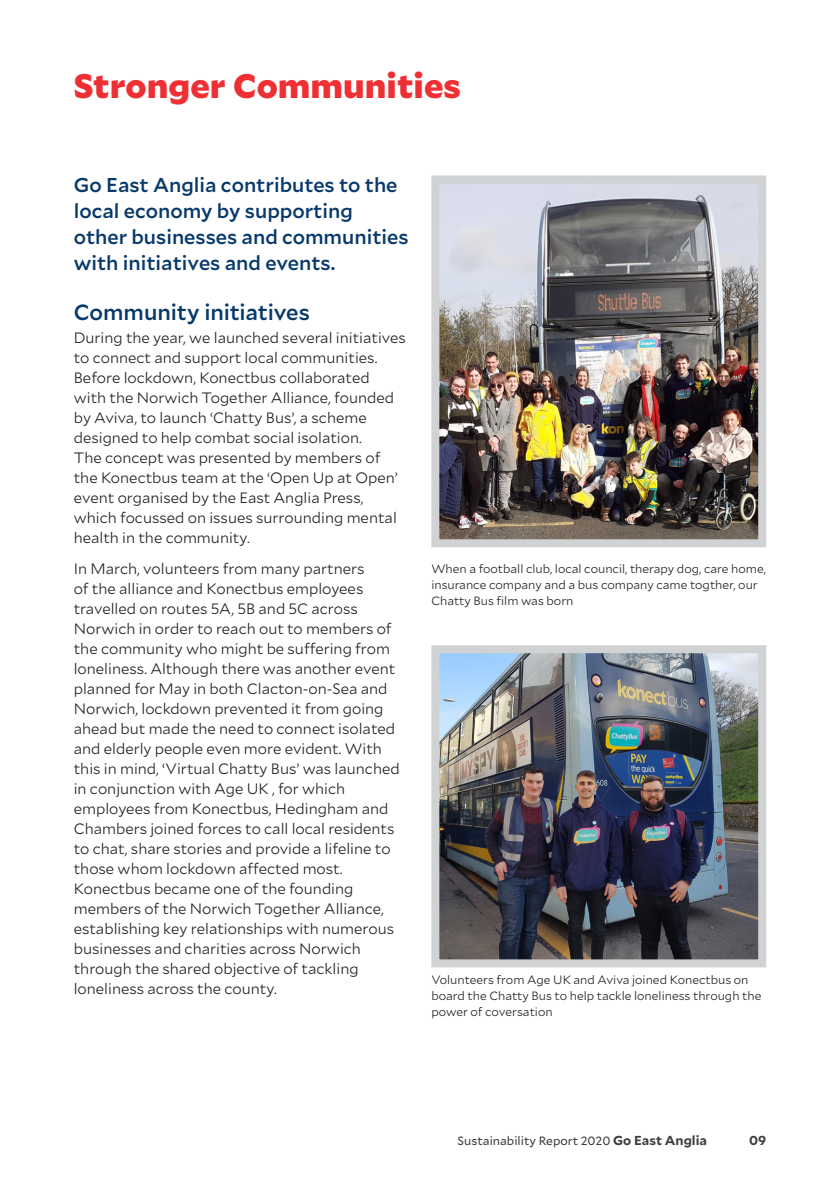
<style>
.page{position:relative;width:840px;height:1191px;background:#fff}
.page>*{position:absolute;margin:0;border:0;box-sizing:border-box;transform-origin:0 0}
.Page_heading{font:900 34px "Mallory";color:#ee3034}
.Subhead_1{font:500 22px "Mallory";letter-spacing:-.005em;color:#08396b}
.intro_text{font:500 20px/26px "Mallory";color:#08396b}
.Body_Text{font:300 15px/20px "Mallory";color:#231f20}
.t1{font:700 13px "Mallory";color:#3e3e3f}
.Small_Body_Text{font:300 12px/16px "Mallory";color:#231f20}
.t2{font:12px "Mallory";color:#3e3e3f}
.s1{font-weight:700;font-size:13px}
</style>
<div class="page">
<img style="left:440px;top:184px;width:316px;height:354px">
<div style="left:431px;top:175px;width:334px;height:372px;border:8px solid #d1d2d4"></div>
<img style="left:440px;top:654px;width:316px;height:304px">
<div style="left:431px;top:645px;width:334px;height:322px;border:8px solid #d1d2d4"></div>
<p class="Page_heading" style="left:74px;top:59px;width:388px">Stronger Communities</p>
<p class="intro_text" style="left:74px;top:171px;width:336px">Go East Anglia contributes to the local economy by supporting other businesses and communities with initiatives and events.</p>
<p class="Subhead_1" style="left:74px;top:296px;width:237px">Community initiatives</p>
<p class="Body_Text" style="left:74px;top:327px;width:333px">During the year, we launched several initiatives to connect and support local communities.<br>Before lockdown, Konectbus collaborated<br>with the Norwich Together Alliance, founded by Aviva, to launch ‘Chatty Bus’, a scheme designed to help combat social isolation.<br>The concept was presented by members of the Konectbus team at the ‘Open Up at Open’ event organised by the East Anglia Press, which focussed on issues surrounding mental health in the community.</p>
<p class="Body_Text" style="left:74px;top:558px;width:327px">In March, volunteers from many partners<br>of the alliance and Konectbus employees travelled on routes 5A, 5B and 5C across Norwich in order to reach out to members of the community who might be suffering from loneliness. Although there was another event planned for May in both Clacton-on-Sea and Norwich, lockdown prevented it from going ahead but made the need to connect isolated and elderly people even more evident. With this in mind, ‘Virtual Chatty Bus’ was launched in conjunction with Age UK , for which employees from Konectbus, Hedingham and Chambers joined forces to call local residents to chat, share stories and provide a lifeline to those whom lockdown affected most.<br>Konectbus became one of the founding members of the Norwich Together Alliance, establishing key relationships with numerous businesses and charities across Norwich through the shared objective of tackling loneliness across the county.</p>
<p class="Small_Body_Text" style="left:431px;top:560px;width:336px">When a football club, local council, therapy dog, care home, insurance company and a bus company came togther, our<br>Chatty Bus film was born</p>
<p class="Small_Body_Text" style="left:431px;top:970px;width:331px">Volunteers from Age UK and Aviva joined Konectbus on board the Chatty Bus to help tackle loneliness through the power of coversation</p>
<p class="t2" style="left:457px;top:1131px;width:251px">Sustainability Report 2020 <span class="s1">Go East Anglia</span></p>
<p class="t1" style="left:748px;top:1130px;width:19px">09</p>
</div>
